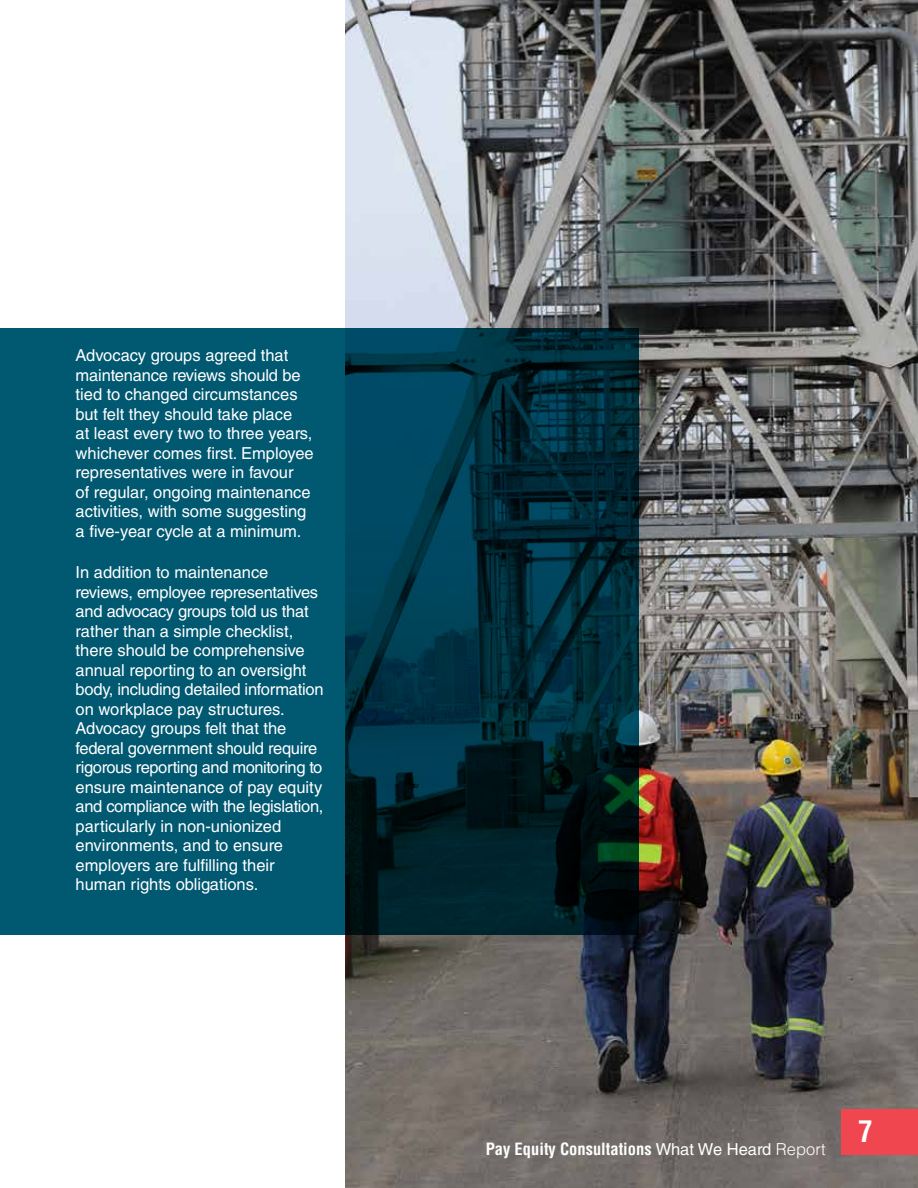
<style>
.page{position:relative;width:918px;height:1188px;background:#fff}
.page>*{position:absolute;margin:0;border:0;box-sizing:border-box;transform-origin:0 0}
.t1{font:700 condensed 29.25px "Helvetica LT Std";color:#fff}
.t2{font:16.5px/19.5px "Helvetica LT Std";color:#fff}
.t3{font:700 condensed 16.5px "Helvetica LT Std";color:#fff}
.s1{font-weight:400;font-stretch:normal}
.s2{font-weight:300;font-stretch:normal}
</style>
<div class="page">
<img style="left:346px;top:0;width:572px;height:1188px">
<svg style="left:0;top:328px;width:638px;height:217px;fill:#005871"></svg>
<svg style="left:0;top:545px;width:638px;height:390px;fill:#005871"></svg>
<div style="left:842px;top:1109px;width:76px;height:46px;background:#ef4650"></div>
<p class="t2" style="left:76px;top:346px;width:240px">Advocacy groups agreed that maintenance reviews should be tied to changed circumstances but felt they should take place<br>at least every two to three years, whichever comes first. Employee representatives were in favour<br>of regular, ongoing maintenance activities, with some suggesting a five-year cycle at a minimum.</p>
<p class="t2" style="left:76px;top:562px;width:250px">In addition to maintenance reviews, employee representatives and advocacy groups told us that rather than a simple checklist, there should be comprehensive annual reporting to an oversight body, including detailed information on workplace pay structures.<br>Advocacy groups felt that the federal government should require rigorous reporting and monitoring to ensure maintenance of pay equity and compliance with the legislation, particularly in non-unionized environments, and to ensure employers are fulfilling their human rights obligations.</p>
<p class="t3" style="left:486px;top:1138px;width:341px">Pay Equity Consultations <span class="s1">What We Heard</span> <span class="s2">Report</span></p>
<h1 class="t1" style="left:858px;top:1113px;width:16px">7</h1>
</div>
